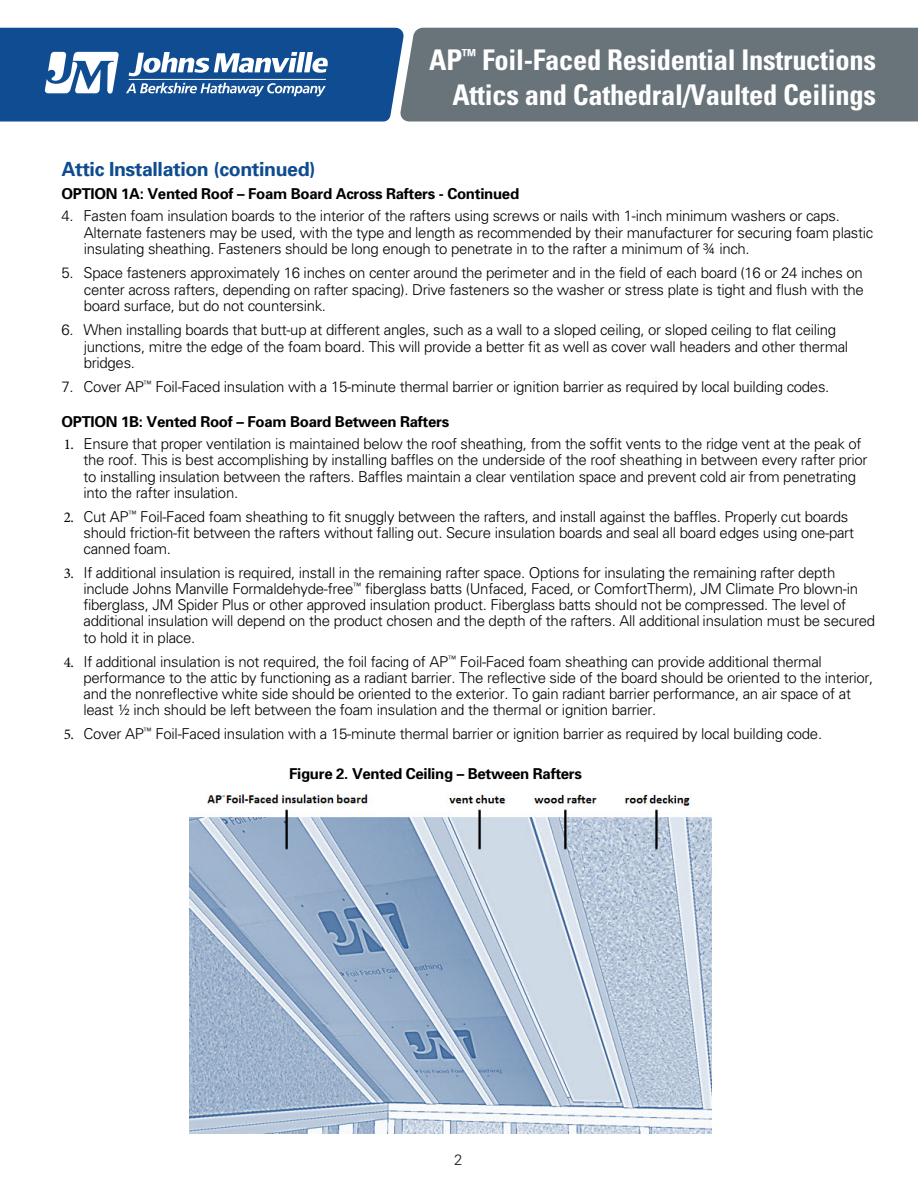
<style>
.page{position:relative;width:918px;height:1188px;background:#fff}
.page>*{position:absolute;margin:0;border:0;box-sizing:border-box;transform-origin:0 0}
.t1{font:700 condensed 28.5px/34.2px "Univers";letter-spacing:-.01em;color:#fff;text-align:right}
.t2{font:700 19.5px "Univers";letter-spacing:-.02em;color:#0e4c90}
.t3{font:300 15px/16.2px "Univers";letter-spacing:-.02em;color:#000}
.t4{font:700 15px "Univers";letter-spacing:-.02em;color:#000}
.t5{font:300 15px "Univers";color:#231f20}
.s1{font-family:"Minion Pro";font-weight:400}
</style>
<div class="page">
<div style="left:404px;top:28px;width:514px;height:94px;background:#68737a"></div>
<svg style="left:0;top:28px;width:404px;height:94px"></svg>
<hr style="left:129px;top:79px;width:197px;height:1px;background:#fff">
<img style="left:189px;top:794px;width:523px;height:339px">
<img style="left:206px;top:794px;width:163px;height:12px">
<h1 class="t1" style="left:429px;top:43px;width:448px">AP<sup>™</sup> Foil-Faced Residential Instructions<br>Attics and Cathedral/Vaulted Ceilings</h1>
<h2 class="t2" style="left:62px;top:158px;width:256px">Attic Installation (continued)</h2>
<p class="t4" style="left:62px;top:184px;width:459px">OPTION 1A: Vented Roof – Foam Board Across Rafters - Continued</p>
<p class="t3" style="left:84px;top:208px;width:791px;text-indent:-22px">4. Fasten foam insulation boards to the interior of the rafters using screws or nails with 1-inch minimum washers or caps.<br>Alternate fasteners may be used, with the type and length as recommended by their manufacturer for securing foam plastic insulating sheathing. Fasteners should be long enough to penetrate in to the rafter a minimum of ¾ inch.</p>
<p class="t3" style="left:84px;top:265px;width:782px;text-align:justify;text-indent:-22px">5. Space fasteners approximately 16 inches on center around the perimeter and in the field of each board (16 or 24 inches on center across rafters, depending on rafter spacing). Drive fasteners so the washer or stress plate is tight and flush with the board surface, but do not countersink.</p>
<p class="t3" style="left:84px;top:322px;width:766px;text-indent:-22px">6. When installing boards that butt-up at different angles, such as a wall to a sloped ceiling, or sloped ceiling to flat ceiling junctions, mitre the edge of the foam board. This will provide a better fit as well as cover wall headers and other thermal bridges.</p>
<p class="t3" style="left:62px;top:379px;width:769px">7. Cover AP<sup>™</sup> Foil-Faced insulation with a 15-minute thermal barrier or ignition barrier as required by local building codes.</p>
<p class="t4" style="left:62px;top:412px;width:389px">OPTION 1B: Vented Roof – Foam Board Between Rafters</p>
<p class="t3" style="left:83px;top:436px;width:786px;text-indent:-20px"><span class="s1">1.</span> Ensure that proper ventilation is maintained below the roof sheathing, from the soffit vents to the ridge vent at the peak of the roof. This is best accomplishing by installing baffles on the underside of the roof sheathing in between every rafter prior to installing insulation between the rafters. Baffles maintain a clear ventilation space and prevent cold air from penetrating into the rafter insulation.</p>
<p class="t3" style="left:83px;top:508px;width:772px;text-indent:-20px"><span class="s1">2.</span> Cut AP<sup>™</sup> Foil-Faced foam sheathing to fit snuggly between the rafters, and install against the baffles. Properly cut boards should friction-fit between the rafters without falling out. Secure insulation boards and seal all board edges using one-part canned foam.</p>
<p class="t3" style="left:83px;top:564px;width:793px;text-indent:-20px"><span class="s1">3.</span> If additional insulation is required, install in the remaining rafter space. Options for insulating the remaining rafter depth include Johns Manville Formaldehyde-free<sup>™</sup> fiberglass batts (Unfaced, Faced, or ComfortTherm), JM Climate Pro blown-in fiberglass, JM Spider Plus or other approved insulation product. Fiberglass batts should not be compressed. The level of additional insulation will depend on the product chosen and the depth of the rafters. All additional insulation must be secured to hold it in place.</p>
<p class="t3" style="left:83px;top:653px;width:791px;text-indent:-20px"><span class="s1">4.</span> If additional insulation is not required, the foil facing of AP<sup>™</sup> Foil-Faced foam sheathing can provide additional thermal performance to the attic by functioning as a radiant barrier. The reflective side of the board should be oriented to the interior, and the nonreflective white side should be oriented to the exterior. To gain radiant barrier performance, an air space of at least ½ inch should be left between the foam insulation and the thermal or ignition barrier.</p>
<p class="t3" style="left:64px;top:726px;width:760px"><span class="s1">5.</span> Cover AP<sup>™</sup> Foil-Faced insulation with a 15-minute thermal barrier or ignition barrier as required by local building code.</p>
<p class="t4" style="left:289px;top:764px;width:294px">Figure 2. Vented Ceiling – Between Rafters</p>
<p class="t5" style="left:454px;top:1151px;width:10px">2</p>
</div>
